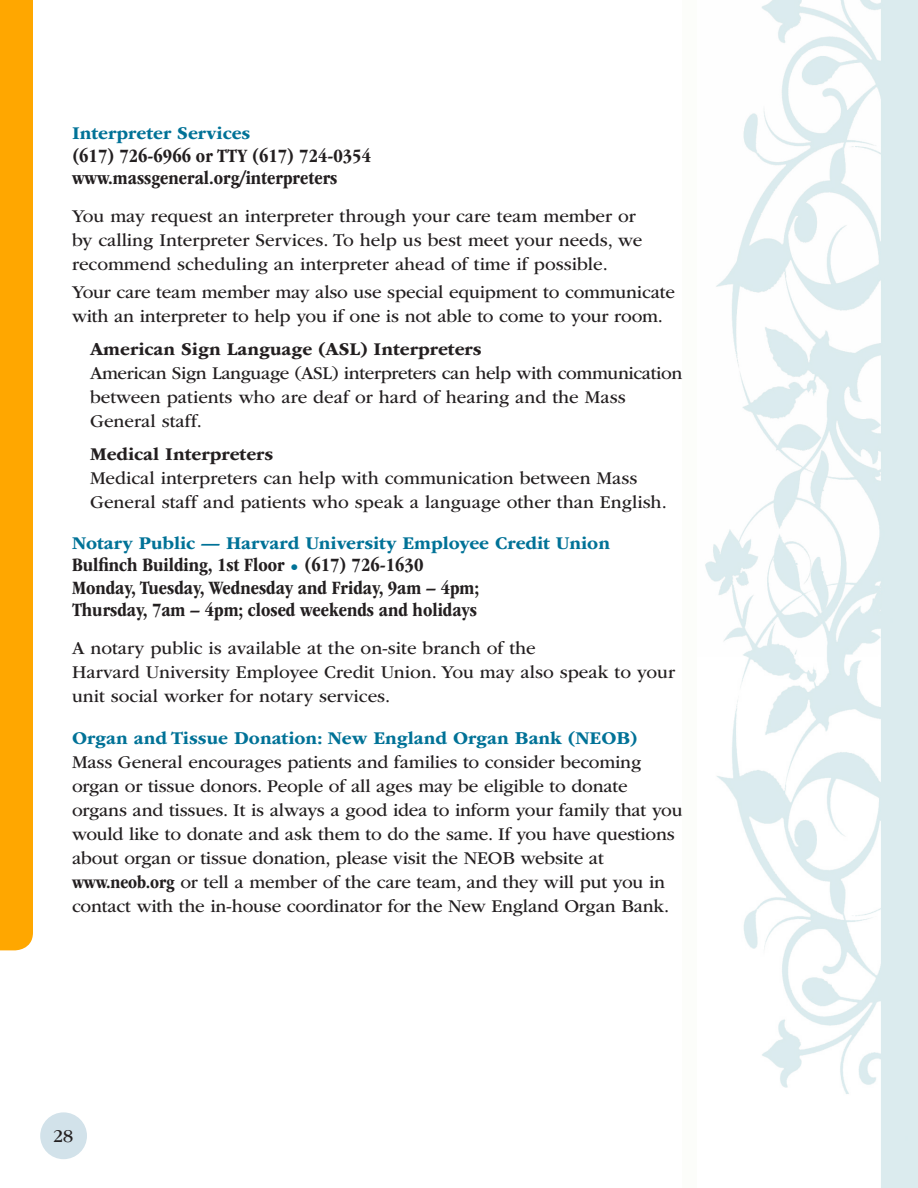
<style>
.page{position:relative;width:918px;height:1188px;background:#fff}
.page>*{position:absolute;margin:0;border:0;box-sizing:border-box;transform-origin:0 0}
.text{font:700 condensed 19.5px/22.5px "ITC Garamond Std";color:#231f20}
.text-2{font:18.75px/24px "ITC Garamond Std";letter-spacing:-.01em;color:#231f20}
.text-3{font:700 18.75px "ITC Garamond Std";color:#007297}
.text-4{font:700 18.75px "ITC Garamond Std";color:#231f20}
.s1{color:#007297}
.s2{font-weight:700;font-stretch:condensed}
</style>
<div class="page">
<div style="left:40px;top:1112px;width:47px;height:47px;background:#d2e2ea;border-radius:50%"></div>
<div style="left:682px;top:0;width:236px;height:1188px;background:#fcfdfa"></div>
<img style="left:705px;top:0;width:213px;height:1188px">
<div style="left:0;top:0;width:33px;height:950px;background:#ffa700"></div>
<p class="text-3" style="left:72px;top:123px;width:180px">Interpreter Services</p>
<p class="text" style="left:72px;top:144px;width:301px">(617) 726-6966 or TTY (617) 724-0354</p>
<p class="text" style="left:72px;top:167px;width:267px">www.massgeneral.org/interpreters</p>
<p class="text-2" style="left:72px;top:204px;width:572px">You may request an interpreter through your care team member or by calling Interpreter Services. To help us best meet your needs, we recommend scheduling an interpreter ahead of time if possible.</p>
<p class="text-2" style="left:72px;top:280px;width:604px">Your care team member may also use special equipment to communicate with an interpreter to help you if one is not able to come to your room.</p>
<p class="text-4" style="left:90px;top:339px;width:393px">American Sign Language (ASL) Interpreters</p>
<p class="text-2" style="left:90px;top:361px;width:594px">American Sign Language (ASL) interpreters can help with communication between patients who are deaf or hard of hearing and the Mass<br>General staff.</p>
<p class="text-4" style="left:90px;top:444px;width:185px">Medical Interpreters</p>
<p class="text-2" style="left:90px;top:466px;width:578px">Medical interpreters can help with communication between Mass<br>General staff and patients who speak a language other than English.</p>
<p class="text-3" style="left:72px;top:532px;width:540px">Notary Public — Harvard University Employee Credit Union</p>
<p class="text" style="left:72px;top:554px;width:353px">Bulfinch Building, 1st Floor <span class="s1">•</span> (617) 726-1630</p>
<p class="text" style="left:72px;top:576px;width:409px">Monday, Tuesday, Wednesday and Friday, 9am – 4pm;<br>Thursday, 7am – 4pm; closed weekends and holidays</p>
<p class="text-2" style="left:72px;top:636px;width:605px">A notary public is available at the on-site branch of the<br>Harvard University Employee Credit Union. You may also speak to your unit social worker for notary services.</p>
<p class="text-3" style="left:72px;top:727px;width:567px">Organ and Tissue Donation: New England Organ Bank (NEOB)</p>
<p class="text-2" style="left:72px;top:750px;width:612px">Mass General encourages patients and families to consider becoming organ or tissue donors. People of all ages may be eligible to donate organs and tissues. It is always a good idea to inform your family that you would like to donate and ask them to do the same. If you have questions about organ or tissue donation, please visit the NEOB website at <span class="s2">www.neob.org</span> or tell a member of the care team, and they will put you in contact with the in-house coordinator for the New England Organ Bank.</p>
<p class="text-2" style="left:53px;top:1124px;width:21px">28</p>
</div>
